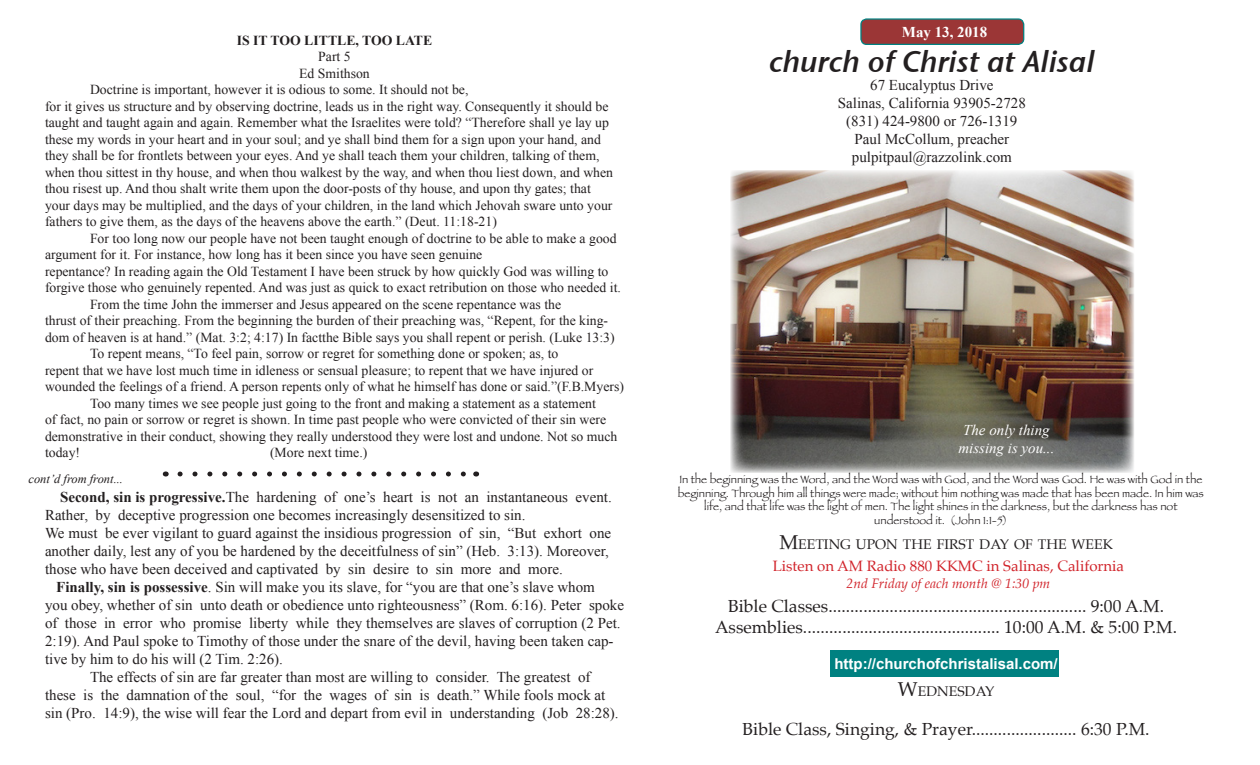
<style>
.page{position:relative;width:1260px;height:765px;background:#fff}
.page>*{position:absolute;margin:0;border:0;box-sizing:border-box;transform-origin:0 0}
.t1{font:30px "Stone Sans Sem ITCTT Semi Ita";color:#231f20}
.t2{font:17.5px "Palatino";color:#231f20}
.t3{font:15px/18px "Times New Roman";color:#231f20}
.t4{font:15px "Palatino";color:#d1232a}
.t5{font:700 15px "Arial";color:#fff}
.t6{font:italic 15px/18px "Times New Roman";color:#fff;text-align:center}
.t7{font:700 15px "Times New Roman";color:#fff}
.Subhead_1{font:14px "Palatino";color:#231f20}
.t8{font:13.75px/16.5px "Times New Roman";color:#231f20}
.t9{font:italic 13.75px "Palatino";color:#d1232a}
.t10{font:700 13.75px "Times New Roman";color:#231f20}
.t11{font:italic 12.5px "Times New Roman";color:#231f20}
.t12{font:11.25px/13.5px "Papyrus";color:#231f20;text-align:center}
.s1{font-weight:700}
.s2{font-size:20px}
</style>
<div class="page">
<div style="left:861px;top:19px;width:163px;height:25px;background:#9b3636;border-radius:6px"></div>
<div style="left:860px;top:18px;width:164px;height:27px;border:1px solid #008181;border-radius:6px"></div>
<div style="left:830px;top:650px;width:229px;height:27px;background:#008181"></div>
<svg style="left:180px;top:471px;width:286px;height:5px"></svg>
<img style="left:731px;top:171px;width:403px;height:302px">
<p class="t10" style="left:237px;top:31px;width:197px">IS IT TOO LITTLE, TOO LATE</p>
<p class="t8" style="left:318px;top:48px;width:34px">Part 5</p>
<p class="t8" style="left:299px;top:65px;width:72px">Ed Smithson</p>
<p class="t8" style="left:90px;top:81px;width:380px">Doctrine is important, however it is odious to some. It should not be,</p>
<p class="t8" style="left:45px;top:98px;width:570px">for it gives us structure and by observing doctrine, leads us in the right way. Consequently it should be taught and taught again and again. Remember what the Israelites were told? “Therefore shall ye lay up these my words in your heart and in your soul; and ye shall bind them for a sign upon your hand, and they shall be for frontlets between your eyes. And ye shall teach them your children, talking of them, when thou sittest in thy house, and when thou walkest by the way, and when thou liest down, and when thou risest up. And thou shalt write them upon the door-posts of thy house, and upon thy gates; that your days may be multiplied, and the days of your children, in the land which Jehovah sware unto your fathers to give them, as the days of the heavens above the earth.” (Deut. 11:18-21)</p>
<p class="t8" style="left:45px;top:230px;width:573px;text-indent:45px">For too long now our people have not been taught enough of doctrine to be able to make a good argument for it. For instance, how long has it been since you have seen genuine</p>
<p class="t8" style="left:45px;top:263px;width:578px">repentance? In reading again the Old Testament I have been struck by how quickly God was willing to forgive those who genuinely repented. And was just as quick to exact retribution on those who needed it.</p>
<p class="t8" style="left:90px;top:296px;width:473px">From the time John the immerser and Jesus appeared on the scene repentance was the</p>
<p class="t8" style="left:45px;top:312px;width:571px">thrust of their preaching. From the beginning the burden of their preaching was, “Repent, for the king&shy;dom of heaven is at hand.” (Mat. 3:2; 4:17) In factthe Bible says you shall repent or perish. (Luke 13:3)</p>
<p class="t8" style="left:90px;top:345px;width:470px">To repent means, “To feel pain, sorrow or regret for something done or spoken; as, to</p>
<p class="t8" style="left:45px;top:362px;width:581px">repent that we have lost much time in idleness or sensual pleasure; to repent that we have injured or wounded the feelings of a friend. A person repents only of what he himself has done or said.”(F.B.Myers)</p>
<p class="t8" style="left:45px;top:395px;width:574px;text-indent:45px">Too many times we see people just going to the front and making a statement as a statement<br>of fact, no pain or sorrow or regret is shown. In time past people who were convicted of their sin were demonstrative in their conduct, showing they really understood they were lost and undone. Not so much today!</p>
<p class="t8" style="left:270px;top:444px;width:99px">(More next time.)</p>
<p class="t3" style="left:45px;top:488px;width:568px;text-indent:15px"><span class="s1">Second, sin is progressive.</span>The hardening of one’s heart is not an instantaneous event.<br>Rather, by deceptive progression one becomes increasingly desensitized to sin.</p>
<p class="t3" style="left:45px;top:524px;width:568px">We must be ever vigilant to guard against the insidious progression of sin, “But exhort one another daily, lest any of you be hardened by the deceitfulness of sin” (Heb. 3:13). Moreover, those who have been deceived and captivated by sin desire to sin more and more.</p>
<p class="t3" style="left:45px;top:578px;width:581px;text-indent:11px"><span class="s1">Finally, sin is possessive</span>. Sin will make you its slave, for “you are that one’s slave whom<br>you obey, whether of sin unto death or obedience unto righteousness” (Rom. 6:16). Peter spoke of those in error who promise liberty while they themselves are slaves of corruption (2 Pet.<br>2:19). And Paul spoke to Timothy of those under the snare of the devil, having been taken cap&shy;tive by him to do his will (2 Tim. 2:26).</p>
<p class="t3" style="left:45px;top:668px;width:575px;text-indent:45px">The effects of sin are far greater than most are willing to consider. The greatest of these is the damnation of the soul, “for the wages of sin is death.” While fools mock at sin (Pro. 14:9), the wise will fear the Lord and depart from evil in understanding (Job 28:28).</p>
<p class="t11" style="left:28px;top:470px;width:96px">cont’d from front...</p>
<p class="t7" style="left:902px;top:21px;width:87px">May 13, 2018</p>
<p class="t1" style="left:769px;top:37px;width:327px">church of Christ at Alisal</p>
<p class="t3" style="left:870px;top:76px;width:125px">67 Eucalyptus Drive</p>
<p class="t3" style="left:838px;top:94px;width:189px">Salinas, California 93905-2728</p>
<p class="t3" style="left:846px;top:112px;width:173px">(831) 424-9800 or 726-1319</p>
<p class="t3" style="left:855px;top:130px;width:156px">Paul McCollum, preacher</p>
<p class="t3" style="left:852px;top:148px;width:162px">pulpitpaul@razzolink.com</p>
<p class="t6" style="left:958px;top:420px;width:98px">The only thing missing is you...</p>
<p class="t12" style="left:678px;top:473px;width:528px">In the beginning was the Word, and the Word was with God, and the Word was God. He was with God in the beginning. Through him all things were made; without him nothing was made that has been made. In him was life, and that life was the light of men. The light shines in the darkness, but the darkness has not</p>
<p class="t12" style="left:874px;top:513px;width:135px">understood it. (John 1:1-5)</p>
<p class="Subhead_1" style="left:779px;top:532px;width:335px"><span class="s2">M</span>EETING UPON THE FIRST DAY OF THE WEEK</p>
<p class="t4" style="left:773px;top:554px;width:353px">Listen on AM Radio 880 KKMC in Salinas, California</p>
<p class="t9" style="left:847px;top:571px;width:205px">2nd Friday of each month @ 1:30 pm</p>
<p class="t2" style="left:728px;top:591px;width:437px">Bible Classes........................................................... 9:00 A.M.</p>
<p class="t2" style="left:715px;top:612px;width:464px">Assemblies............................................. 10:00 A.M. &amp; 5:00 P.M.</p>
<p class="t5" style="left:834px;top:654px;width:225px">http://churchofchristalisal.com/</p>
<p class="Subhead_1" style="left:898px;top:679px;width:98px"><span class="s2">W</span>EDNESDAY</p>
<p class="t2" style="left:743px;top:714px;width:409px">Bible Class, Singing, &amp; Prayer........................ 6:30 P.M.</p>
</div>
